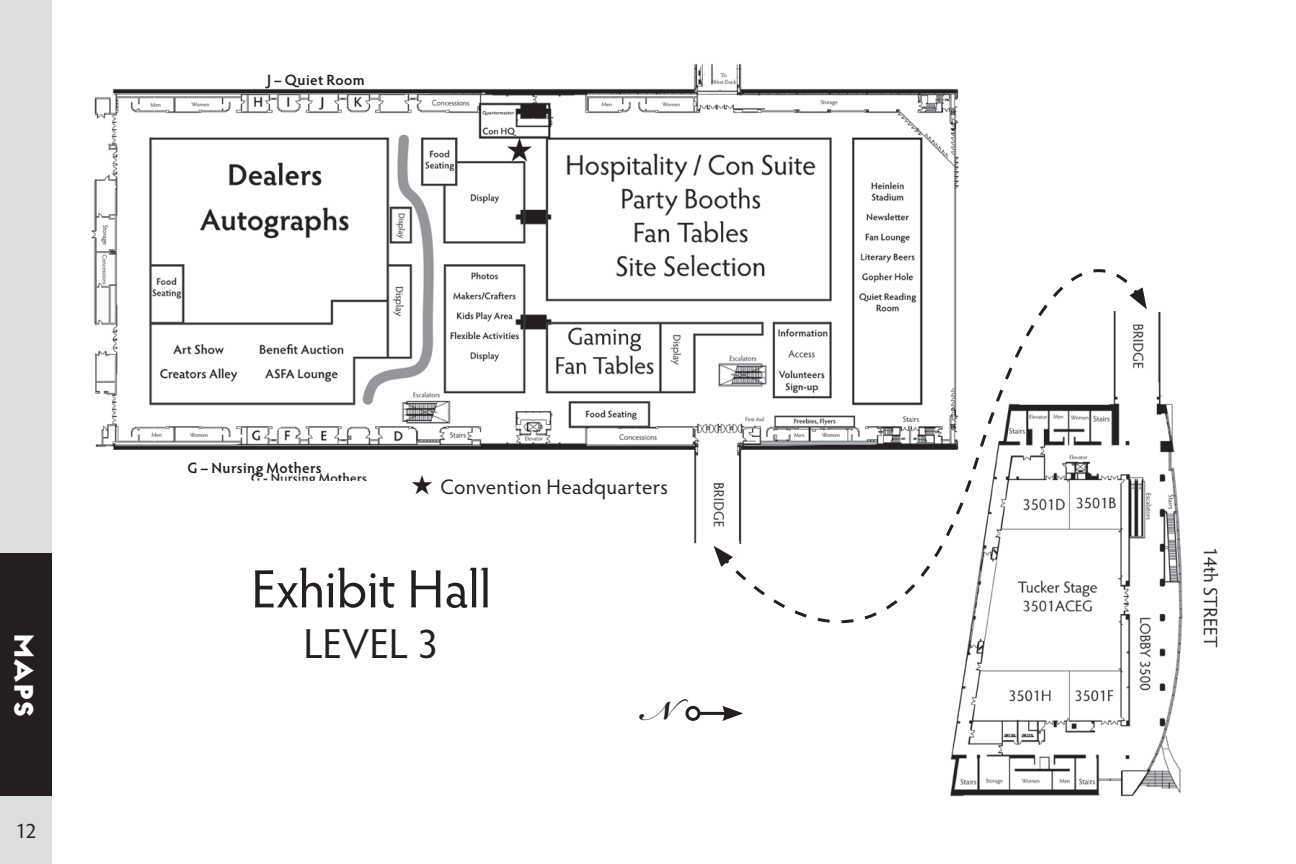
<style>
.page{position:relative;width:1296px;height:864px;background:#fff}
.page>*{position:absolute;margin:0;border:0;box-sizing:border-box;transform-origin:0 0}
.t1{font:54px "Hypatia Sans Pro";letter-spacing:-.005em;color:#231f20}
.t2{font:42px "Hypatia Sans Pro";color:#231f20}
.t3{font:700 42px "Bickham Script Pro";color:#231f20}
.t4{font:800 30px "Regulator";color:#fff}
.t5{font:21px "Hypatia Sans Pro";letter-spacing:.015em;color:#231f20}
.t6{font:600 15px "Hypatia Sans Pro";letter-spacing:.025em;color:#231f20}
</style>
<div class="page">
<div style="left:0;top:0;width:52px;height:864px;background:#dcdddf"></div>
<div style="left:0;top:554px;width:52px;height:242px;background:#231f20"></div>
<img style="left:91px;top:63px;width:868px;height:481px">
<img style="left:950px;top:312px;width:269px;height:485px">
<svg style="left:735px;top:567px;width:241px;height:134px"></svg>
<svg style="left:721px;top:286px;width:420px;height:281px"></svg>
<svg style="left:714px;top:546px;width:19px;height:21px"></svg>
<svg style="left:978px;top:269px;width:169px;height:181px"></svg>
<hr style="left:699px;top:712px;width:28px;height:3px;background:#231f20">
<svg style="left:722px;top:706px;width:21px;height:15px"></svg>
<div style="left:686px;top:706px;width:14px;height:15px;border:3px solid #231f20;border-radius:50%"></div>
<svg style="left:507px;top:137px;width:25px;height:24px"></svg>
<h3 class="t4" style="left:40px;top:633px;width:85px;rotate:90deg">MAPS</h3>
<h3 class="t5" style="left:16px;top:817px;width:22px">12</h3>
<p class="t6" style="left:267px;top:70px;width:99px">J – Quiet Room</p>
<p class="t6" style="left:188px;top:457px;width:136px">G – Nursing Mothers</p>
<h3 class="t5" style="left:411px;top:473px;width:258px">★ Convention Headquarters</h3>
<h1 class="t1" style="left:251px;top:553px;width:242px">Exhibit Hall</h1>
<h2 class="t2" style="left:304px;top:615px;width:137px">LEVEL 3</h2>
<h2 class="t3" style="left:644px;top:680px;width:30px">N</h2>
</div>
